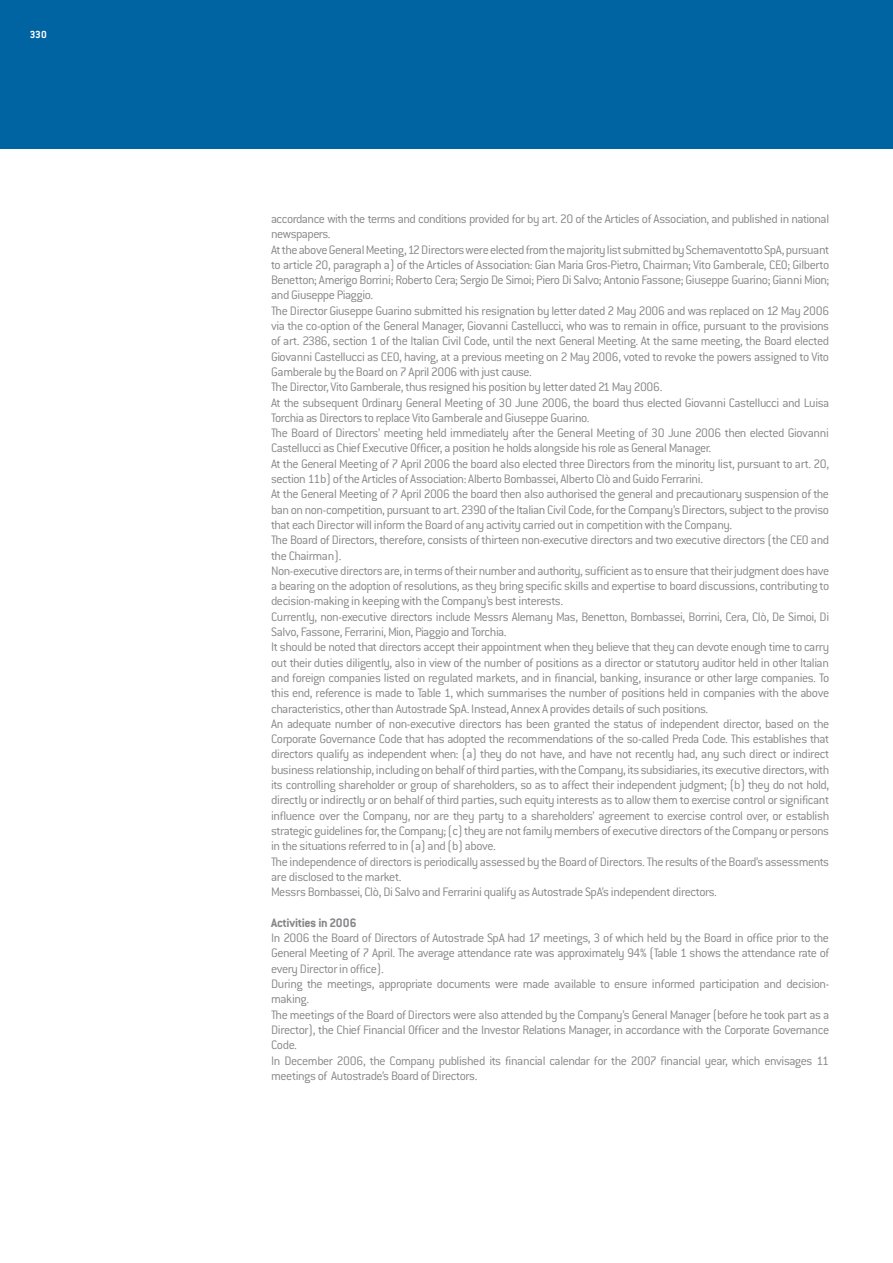
<style>
.page{position:relative;width:893px;height:1263px;background:#fff}
.page>*{position:absolute;margin:0;border:0;box-sizing:border-box;transform-origin:0 0}
.t1{font:300 13.5px/15.3px "Conduit ITC";letter-spacing:-.035em;color:#868689}
.t2{font:700 13.5px "Conduit ITC";letter-spacing:-.015em;color:#868689}
.t3{font:700 11.25px "Conduit ITC";color:#fff}
</style>
<div class="page">
<div style="left:0;top:0;width:893px;height:149px;background:#0063a2"></div>
<p class="t3" style="left:30px;top:28px;width:18px">330</p>
<p class="t1" style="left:271px;top:211px;width:560px">accordance with the terms and conditions provided for by art. 20 of the Articles of Association, and published in national newspapers.<br>At the above General Meeting, 12 Directors were elected from the majority list submitted by Schemaventotto SpA, pursuant to article 20, paragraph a) of the Articles of Association: Gian Maria Gros-Pietro, Chairman; Vito Gamberale, CEO; Gilberto Benetton; Amerigo Borrini; Roberto Cera; Sergio De Simoi; Piero Di Salvo; Antonio Fassone; Giuseppe Guarino; Gianni Mion; and Giuseppe Piaggio.<br>The Director Giuseppe Guarino submitted his resignation by letter dated 2 May 2006 and was replaced on 12 May 2006 via the co-option of the General Manager, Giovanni Castellucci, who was to remain in office, pursuant to the provisions of art. 2386, section 1 of the Italian Civil Code, until the next General Meeting. At the same meeting, the Board elected Giovanni Castellucci as CEO, having, at a previous meeting on 2 May 2006, voted to revoke the powers assigned to Vito Gamberale by the Board on 7 April 2006 with just cause.<br>The Director, Vito Gamberale, thus resigned his position by letter dated 21 May 2006.<br>At the subsequent Ordinary General Meeting of 30 June 2006, the board thus elected Giovanni Castellucci and Luisa Torchia as Directors to replace Vito Gamberale and Giuseppe Guarino.<br>The Board of Directors’ meeting held immediately after the General Meeting of 30 June 2006 then elected Giovanni Castellucci as Chief Executive Officer, a position he holds alongside his role as General Manager.<br>At the General Meeting of 7 April 2006 the board also elected three Directors from the minority list, pursuant to art. 20, section 11b) of the Articles of Association: Alberto Bombassei, Alberto Clò and Guido Ferrarini.<br>At the General Meeting of 7 April 2006 the board then also authorised the general and precautionary suspension of the ban on non-competition, pursuant to art. 2390 of the Italian Civil Code, for the Company’s Directors, subject to the proviso that each Director will inform the Board of any activity carried out in competition with the Company.<br>The Board of Directors, therefore, consists of thirteen non-executive directors and two executive directors (the CEO and the Chairman).<br>Non-executive directors are, in terms of their number and authority, sufficient as to ensure that their judgment does have a bearing on the adoption of resolutions, as they bring specific skills and expertise to board discussions, contributing to decision-making in keeping with the Company’s best interests.<br>Currently, non-executive directors include Messrs Alemany Mas, Benetton, Bombassei, Borrini, Cera, Clò, De Simoi, Di Salvo, Fassone, Ferrarini, Mion, Piaggio and Torchia.<br>It should be noted that directors accept their appointment when they believe that they can devote enough time to carry out their duties diligently, also in view of the number of positions as a director or statutory auditor held in other Italian and foreign companies listed on regulated markets, and in financial, banking, insurance or other large companies. To this end, reference is made to Table 1, which summarises the number of positions held in companies with the above characteristics, other than Autostrade SpA. Instead, Annex A provides details of such positions.<br>An adequate number of non-executive directors has been granted the status of independent director, based on the Corporate Governance Code that has adopted the recommendations of the so-called Preda Code. This establishes that directors qualify as independent when: (a) they do not have, and have not recently had, any such direct or indirect business relationship, including on behalf of third parties, with the Company, its subsidiaries, its executive directors, with its controlling shareholder or group of shareholders, so as to affect their independent judgment; (b) they do not hold, directly or indirectly or on behalf of third parties, such equity interests as to allow them to exercise control or significant influence over the Company, nor are they party to a shareholders’ agreement to exercise control over, or establish strategic guidelines for, the Company; (c) they are not family members of executive directors of the Company or persons in the situations referred to in (a) and (b) above.<br>The independence of directors is periodically assessed by the Board of Directors. The results of the Board’s assessments are disclosed to the market.<br>Messrs Bombassei, Clò, Di Salvo and Ferrarini qualify as Autostrade SpA’s independent directors.</p>
<p class="t2" style="left:271px;top:915px;width:87px">Activities in 2006</p>
<p class="t1" style="left:271px;top:930px;width:560px">In 2006 the Board of Directors of Autostrade SpA had 17 meetings, 3 of which held by the Board in office prior to the General Meeting of 7 April. The average attendance rate was approximately 94% (Table 1 shows the attendance rate of every Director in office).<br>During the meetings, appropriate documents were made available to ensure informed participation and decision&shy;making.<br>The meetings of the Board of Directors were also attended by the Company’s General Manager (before he took part as a Director), the Chief Financial Officer and the Investor Relations Manager, in accordance with the Corporate Governance Code.<br>In December 2006, the Company published its financial calendar for the 2007 financial year, which envisages 11 meetings of Autostrade’s Board of Directors.</p>
</div>
